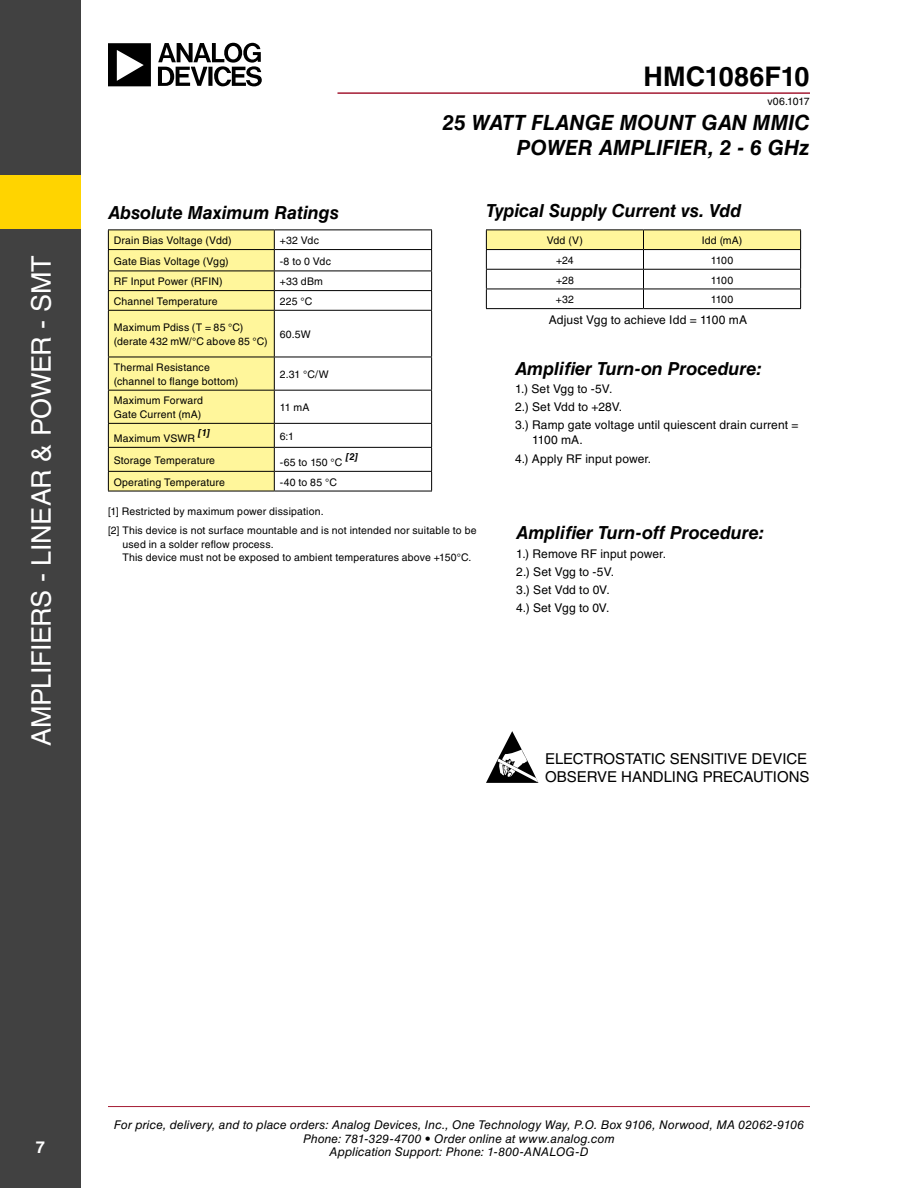
<style>
.page{position:relative;width:918px;height:1188px;background:#fff}
.page>*{position:absolute;margin:0;border:0;box-sizing:border-box;transform-origin:0 0}
.t1{font:27px "Helvetica LT Std";letter-spacing:-.015em;color:#fff}
.t2{font:700 27px "Helvetica LT Std";color:#000}
.t3{font:italic 700 21px/25.2px "Helvetica LT Std";color:#000;text-align:right}
.t4{font:italic 700 18px "Helvetica LT Std";letter-spacing:-.005em;color:#000}
.t5{font:700 16.5px "Helvetica LT Std";color:#fff}
.t6{font:15px "Helvetica LT Std";letter-spacing:-.005em;color:#000}
.t7{font:12px/15px "Helvetica LT Std";letter-spacing:.01em;color:#000}
.t8{font:italic 12px/13.5px "Helvetica LT Std";letter-spacing:.01em;color:#000;text-align:center}
.t9{font:10.5px/13.5px "Helvetica LT Std";letter-spacing:.015em;color:#000}
.t10{font:italic 700 9.6px "Helvetica LT Std";color:#000}
</style>
<div class="page">
<div style="left:0;top:0;width:81px;height:1188px;background:#414141"></div>
<hr style="left:108px;top:1106px;width:702px;height:1px;background:#a41b33">
<hr style="left:338px;top:92px;width:472px;height:2px;background:#a41b33">
<div style="left:0;top:175px;width:81px;height:54px;background:#ffd400"></div>
<svg style="left:108px;top:43px;width:154px;height:43px"></svg>
<hr style="left:274px;top:230px;width:158px;height:1px;background:#000">
<hr style="left:274px;top:249px;width:158px;height:1px;background:#000">
<hr style="left:274px;top:271px;width:158px;height:1px;background:#000">
<hr style="left:274px;top:290px;width:158px;height:1px;background:#000">
<svg style="left:431px;top:230px;width:1px;height:80px"></svg>
<hr style="left:274px;top:310px;width:158px;height:1px;background:#000">
<hr style="left:431px;top:311px;width:1px;height:46px;background:#000">
<hr style="left:274px;top:357px;width:158px;height:1px;background:#000">
<hr style="left:431px;top:357px;width:1px;height:33px;background:#000">
<hr style="left:274px;top:390px;width:158px;height:1px;background:#000">
<hr style="left:431px;top:391px;width:1px;height:32px;background:#000">
<hr style="left:274px;top:423px;width:158px;height:1px;background:#000">
<hr style="left:274px;top:447px;width:158px;height:1px;background:#000">
<hr style="left:274px;top:471px;width:158px;height:1px;background:#000">
<svg style="left:108px;top:230px;width:167px;height:261px;background:#f2ea93"></svg>
<svg style="left:431px;top:424px;width:1px;height:67px"></svg>
<hr style="left:108px;top:491px;width:166px;height:1px;background:#000">
<hr style="left:274px;top:491px;width:158px;height:1px;background:#000">
<svg style="left:486px;top:230px;width:315px;height:78px"></svg>
<hr style="left:486px;top:308px;width:158px;height:1px;background:#000">
<hr style="left:644px;top:308px;width:157px;height:1px;background:#000">
<svg style="left:486px;top:731px;width:52px;height:52px"></svg>
<h1 class="t1" style="left:26px;top:746px;width:492px;rotate:-90deg">Amplifiers - Linear &amp; Power - SMT</h1>
<p class="t4" style="left:108px;top:201px;width:232px">Absolute Maximum Ratings</p>
<p class="t9" style="left:114px;top:234px;width:119px">Drain Bias Voltage (Vdd)</p>
<p class="t9" style="left:280px;top:234px;width:41px">+32 Vdc</p>
<p class="t9" style="left:114px;top:254px;width:116px">Gate Bias Voltage (Vgg)</p>
<p class="t9" style="left:280px;top:254px;width:53px">-8 to 0 Vdc</p>
<p class="t9" style="left:114px;top:275px;width:88px">RF I nput Power (RFIN</p>
<p class="t9" style="left:219px;top:275px;width:5px">)</p>
<p class="t9" style="left:280px;top:275px;width:45px">+33 dBm</p>
<p class="t9" style="left:114px;top:294px;width:105px">Channel Temperature</p>
<p class="t9" style="left:280px;top:294px;width:34px">225 °C</p>
<p class="t9" style="left:114px;top:321px;width:156px">Maximum Pdiss (T = 85 °C) (derate 432 mW/°C above 85 °C)</p>
<p class="t9" style="left:280px;top:328px;width:32px">60.5W</p>
<p class="t9" style="left:114px;top:361px;width:126px">Thermal Resistance (channel to flange bottom)</p>
<p class="t9" style="left:280px;top:368px;width:50px">2.31 °C/W</p>
<p class="t9" style="left:114px;top:394px;width:91px">Maximum Forward</p>
<p class="t9" style="left:114px;top:407px;width:89px">Gate Current (mA)</p>
<p class="t9" style="left:280px;top:401px;width:31px">11 mA</p>
<p class="t10" style="left:198px;top:427px;width:14px">[1]</p>
<p class="t9" style="left:280px;top:429px;width:16px">6:1</p>
<p class="t9" style="left:114px;top:453px;width:103px">Storage Temperature</p>
<p class="t9" style="left:280px;top:455px;width:64px">-65 to 150 °C</p>
<p class="t9" style="left:114px;top:431px;width:66px">Maximum VSWR</p>
<p class="t10" style="left:345px;top:451px;width:14px">[2]</p>
<h1 class="t2" style="left:644px;top:60px;width:168px">HMC1086F10</h1>
<p class="t9" style="left:767px;top:94px;width:44px">v06.1017</p>
<h2 class="t3" style="left:442px;top:109px;width:275px">25 WATT Flange Mount GaN</h2>
<h2 class="t3" style="left:517px;top:109px;width:294px">MMIC<br>POWER AMPLIFIER, 2 - 6 GHz</h2>
<p class="t4" style="left:486px;top:200px;width:257px">Typical Supply Current vs. Vdd</p>
<p class="t9" style="left:547px;top:234px;width:38px">Vdd (V)</p>
<p class="t9" style="left:702px;top:234px;width:42px">I dd (mA)</p>
<p class="t9" style="left:556px;top:253px;width:19px">+24</p>
<p class="t9" style="left:711px;top:253px;width:24px">1100</p>
<p class="t9" style="left:556px;top:273px;width:19px">+28</p>
<p class="t9" style="left:711px;top:273px;width:24px">1100</p>
<p class="t9" style="left:556px;top:293px;width:20px">+32</p>
<p class="t9" style="left:711px;top:293px;width:24px">1100</p>
<p class="t7" style="left:549px;top:312px;width:200px">Adjust Vgg to achieve I dd = 1100 mA</p>
<p class="t4" style="left:515px;top:357px;width:249px">Amplifier Turn-on Procedure:</p>
<p class="t7" style="left:515px;top:381px;width:99px">1.) Set Vgg to -5V.</p>
<p class="t7" style="left:515px;top:399px;width:109px">2.) Set Vdd to +28V.</p>
<p class="t7" style="left:532px;top:418px;width:268px;text-indent:-17px">3.) Ramp gate voltage until quiescent drain current =<br>1100 mA.</p>
<p class="t7" style="left:515px;top:451px;width:138px">4.) Apply RF input power.</p>
<p class="t9" style="left:114px;top:475px;width:113px">Operating Temperature</p>
<p class="t9" style="left:280px;top:475px;width:59px">-40 to 85 °C</p>
<p class="t9" style="left:108px;top:504px;width:217px">[1] Restricted by maximum power dissipation.</p>
<p class="t9" style="left:122px;top:524px;width:356px;text-indent:-14px">[2] This device is not surface mountable and is not intended nor suitable to be used in a solder reflow process.<br>This device must not be exposed to ambient temperatures above +150°C.</p>
<p class="t4" style="left:516px;top:522px;width:250px">Amplifier Turn-off Procedure:</p>
<p class="t7" style="left:516px;top:546px;width:151px">1.) Remove RF input power.</p>
<p class="t7" style="left:516px;top:564px;width:99px">2.) Set Vgg to -5V.</p>
<p class="t7" style="left:516px;top:582px;width:95px">3.) Set Vdd to 0V.</p>
<p class="t7" style="left:516px;top:601px;width:95px">4.) Set Vgg to 0V.</p>
<p class="t6" style="left:545px;top:750px;width:10px">ELE</p>
<p class="t6" style="left:573px;top:750px;width:31px">CTROS</p>
<p class="t6" style="left:625px;top:750px;width:55px">TATI C SENSI</p>
<p class="t6" style="left:715px;top:750px;width:92px">TIVE DEVI CE</p>
<p class="t6" style="left:545px;top:768px;width:33px">OBSER</p>
<p class="t6" style="left:597px;top:768px;width:117px">VE HANDLING PRE</p>
<p class="t6" style="left:733px;top:768px;width:50px">CAUTIONS</p>
<h3 class="t5" style="left:36px;top:1138px;width:11px">7</h3>
<p class="t8" style="left:114px;top:1118px;width:692px">For price, delivery, and to place orders: Analog Devices, Inc., One Technology Way, P.O. Box 9106, Norwood, MA 02062-9106<br>Phone: 781-329-4700 • Order online at www.analog.com<br>Application Support: Phone: 1-800-ANALOG-D</p>
</div>
